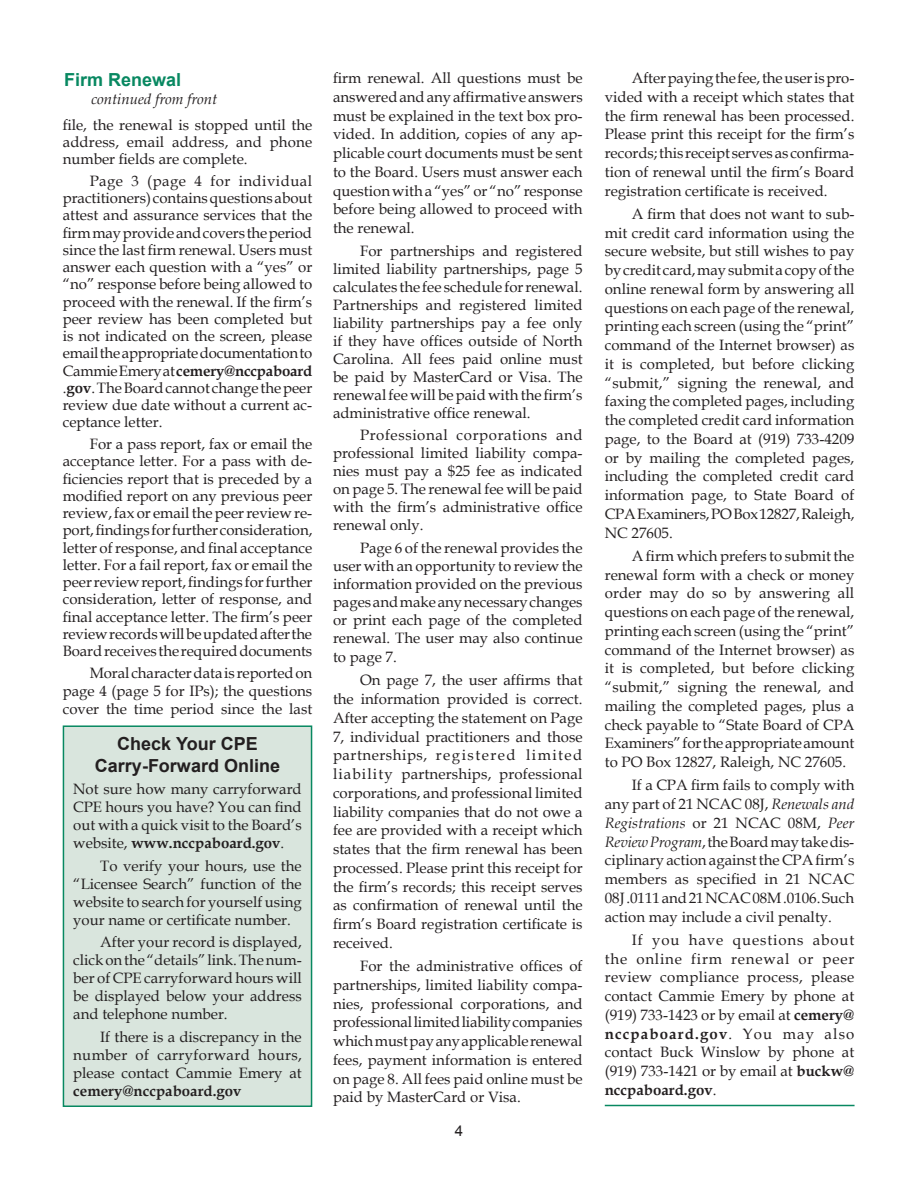
<style>
.page{position:relative;width:918px;height:1188px;background:#fff}
.page>*{position:absolute;margin:0;border:0;box-sizing:border-box;transform-origin:0 0}
.t1{font:700 18px/21.6px "Arial";color:#231f20;text-align:center}
.t2{font:700 18px "Arial";color:#088861}
.t3{font:15px/18.8px "Book Antiqua";color:#231f20;text-align:justify}
.t4{font:700 15px "Book Antiqua";color:#231f20}
.t5{font:italic 15px "Book Antiqua";color:#231f20}
.t6{font:15px "Arial";color:#231f20}
.s1{font-weight:700}
.s2{font-style:italic}
</style>
<div class="page">
<div style="left:63px;top:726px;width:249px;height:380px;background:#d9e5dd"></div>
<div style="left:63px;top:725px;width:249px;height:382px;border:2px solid #088861"></div>
<hr style="left:605px;top:1105px;width:250px;height:1px;background:#088861">
<p class="t2" style="left:64px;top:68px;width:119px">Firm Renewal</p>
<p class="t5" style="left:91px;top:88px;width:128px">continued from front</p>
<p class="t3" style="left:63px;top:116px;width:251px;line-height:17.2px">file, the renewal is stopped until the address, email address, and phone number fields are complete.</p>
<p class="t3" style="left:63px;top:172px;width:251px;line-height:17.2px;text-indent:27px">Page 3 (page 4 for individual practitioners) contains questions about attest and assurance services that the firm may provide and covers the period since the last firm renewal. Users must answer each question with a “yes” or “no” response before being allowed to proceed with the renewal. If the firm’s peer review has been completed but is not indicated on the screen, please email the appropriate documentation to Cammie Emery at <span class="s1">cemery@nccpaboard </span>.<span class="s1">gov</span>. The Board cannot change the peer review due date without a current ac&shy;ceptance letter.</p>
<p class="t3" style="left:63px;top:435px;width:251px;line-height:17.2px;text-indent:27px">For a pass report, fax or email the acceptance letter. For a pass with de&shy;ficiencies report that is preceded by a modified report on any previous peer review, fax or email the peer review re&shy;port, findings for further consideration, letter of response, and final acceptance letter. For a fail report, fax or email the peer review report, findings for further consideration, letter of response, and final acceptance letter. The firm’s peer review records will be updated after the Board receives the required documents</p>
<p class="t3" style="left:63px;top:664px;width:251px;line-height:18px;text-indent:27px">Moral character data is reported on page 4 (page 5 for IPs); the questions cover the time period since the last</p>
<p class="t1" style="left:95px;top:733px;width:187px">Check Your CPE<br>Carry-Forward Online</p>
<p class="t3" style="left:73px;top:780px;width:230px;line-height:18px">Not sure how many carryforward CPE hours you have? You can find out with a quick visit to the Board’s website, <span class="s1">www.nccpaboard.gov</span>.</p>
<p class="t3" style="left:73px;top:856px;width:230px;line-height:18px;text-indent:27px">To verify your hours, use the “Licensee Search” function of the website to search for yourself using your name or certificate number.</p>
<p class="t3" style="left:73px;top:933px;width:230px;line-height:18px;text-indent:27px">After your record is displayed, click on the “details” link. The num&shy;ber of CPE carryforward hours will be displayed below your address and telephone number.</p>
<p class="t3" style="left:73px;top:1027px;width:230px;line-height:18px;text-indent:27px">If there is a discrepancy in the number of carryforward hours, please contact Cammie Emery at</p>
<p class="t4" style="left:73px;top:1080px;width:170px">cemery@nccpaboard.gov</p>
<p class="t3" style="left:333px;top:68px;width:251px">firm renewal. All questions must be answered and any affirmative answers must be explained in the text box pro&shy;vided. In addition, copies of any ap&shy;plicable court documents must be sent to the Board. Users must answer each question with a “yes” or “no” response before being allowed to proceed with the renewal.</p>
<p class="t3" style="left:333px;top:241px;width:251px;line-height:18px;text-indent:27px">For partnerships and registered limited liability partnerships, page 5 calculates the fee schedule for renewal.<br>Partnerships and registered limited liability partnerships pay a fee only if they have offices outside of North Carolina. All fees paid online must be paid by MasterCard or Visa. The renewal fee will be paid with the firm’s administrative office renewal.</p>
<p class="t3" style="left:333px;top:426px;width:251px;line-height:18px;text-indent:27px">Professional corporations and professional limited liability compa&shy;nies must pay a $25 fee as indicated on page 5. The renewal fee will be paid with the firm’s administrative office renewal only.</p>
<p class="t3" style="left:333px;top:538px;width:251px;line-height:18.3px;text-indent:27px">Page 6 of the renewal provides the user with an opportunity to review the information provided on the previous pages and make any necessary changes or print each page of the completed renewal. The user may also continue to page 7.</p>
<p class="t3" style="left:333px;top:671px;width:251px;text-indent:27px">On page 7, the user affirms that the information provided is correct.<br>After accepting the statement on Page 7, individual practitioners and those partnerships, registered limited liability partnerships, professional corporations, and professional limited liability companies that do not owe a fee are provided with a receipt which states that the firm renewal has been processed. Please print this receipt for the firm’s records; this receipt serves as confirmation of renewal until the firm’s Board registration certificate is received.</p>
<p class="t3" style="left:333px;top:956px;width:251px;text-indent:27px">For the administrative offices of partnerships, limited liability compa&shy;nies, professional corporations, and professional limited liability companies which must pay any applicable renewal fees, payment information is entered on page 8. All fees paid online must be paid by MasterCard or Visa.</p>
<p class="t6" style="left:455px;top:1121px;width:10px">4</p>
<p class="t3" style="left:605px;top:68px;width:251px;text-indent:27px">After paying the fee, the user is pro&shy;vided with a receipt which states that the firm renewal has been processed.<br>Please print this receipt for the firm’s records; this receipt serves as confirma&shy;tion of renewal until the firm’s Board registration certificate is received.</p>
<p class="t3" style="left:605px;top:204px;width:251px;text-indent:27px">A firm that does not want to sub&shy;mit credit card information using the secure website, but still wishes to pay by credit card, may submit a copy of the online renewal form by answering all questions on each page of the renewal, printing each screen (using the “print” command of the Internet browser) as it is completed, but before clicking “submit,” signing the renewal, and faxing the completed pages, including the completed credit card information page, to the Board at (919) 733-4209 or by mailing the completed pages, including the completed credit card information page, to State Board of CPA Examiners, PO Box 12827, Raleigh, NC 27605.</p>
<p class="t3" style="left:605px;top:546px;width:251px;text-indent:27px">A firm which prefers to submit the renewal form with a check or money order may do so by answering all questions on each page of the renewal, printing each screen (using the “print” command of the Internet browser) as it is completed, but before clicking “submit,” signing the renewal, and mailing the completed pages, plus a check payable to “State Board of CPA Examiners” for the appropriate amount to PO Box 12827, Raleigh, NC 27605.</p>
<p class="t3" style="left:605px;top:776px;width:251px;text-indent:27px">If a CPA firm fails to comply with any part of 21 NCAC 08J, <span class="s2">Renewals and Registrations</span> or 21 NCAC 08M, <span class="s2">Peer Review Program</span>, the Board may take dis&shy;ciplinary action against the CPA firm’s members as specified in 21 NCAC 08J .0111 and 21 NCAC 08M .0106. Such action may include a civil penalty.</p>
<p class="t3" style="left:605px;top:930px;width:251px;text-indent:27px">If you have questions about the online firm renewal or peer review compliance process, please contact Cammie Emery by phone at (919) 733-1423 or by email at <span class="s1">cemery@ nccpaboard.gov</span>. You may also contact Buck Winslow by phone at (919) 733-1421 or by email at <span class="s1">buckw@ nccpaboard.gov</span>.</p>
</div>
